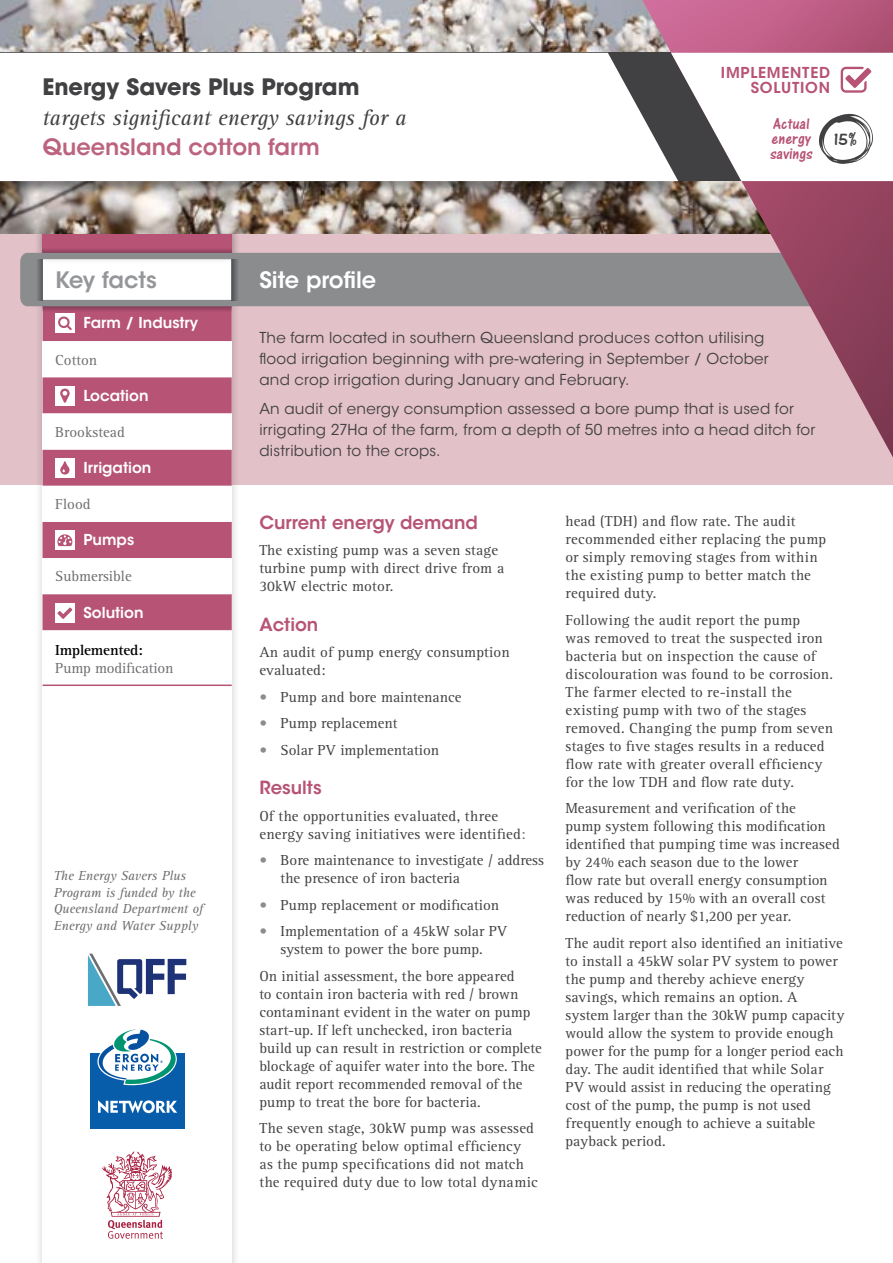
<style>
.page{position:relative;width:893px;height:1263px;background:#fff}
.page>*{position:absolute;margin:0;border:0;box-sizing:border-box;transform-origin:0 0}
.t1{font:italic 22.5px "Rotis Serif";color:#414042}
.t2{font:700 22.5px "ITC Avant Garde Std";color:#414042}
.t3{font:600 22.5px "ITC Avant Garde Std";color:#bc637f}
.t4{font:600 22.5px "ITC Avant Garde Std";color:#fff}
.t5{font:600 22.5px "ITC Avant Garde Std";letter-spacing:-.01em;color:#949699}
.t6{font:600 18px "ITC Avant Garde Std";color:#b75375}
.t7{font:17.55px "One Stroke Script Let Plain";color:#414042}
.t8{font:16.5px/15px "One Stroke Script Let Plain";color:#b75375}
.t9{font:15px/18px "Rotis Serif";letter-spacing:.01em;color:#414042}
.t10{font:15px/21px "ITC Avant Garde Std";letter-spacing:.015em;color:#414042}
.t11{font:15px "Rotis Serif";color:#6d6e71}
.t12{font:600 15px "ITC Avant Garde Std";color:#fff}
.t13{font:600 15px "ITC Avant Garde Std";letter-spacing:.05em;color:#b75375}
.t14{font:700 15px "Rotis Serif";letter-spacing:-.01em;color:#000}
.t15{font:italic 13.5px/16.5px "Rotis Serif";color:#6d6e71}
.s1{color:#8a8c8e}
.s2{color:#6d6e71}
</style>
<div class="page">
<div style="left:0;top:227px;width:893px;height:258px;background:#e2c1c8"></div>
<div style="left:35px;top:226px;width:205px;height:1037px;background:#000;opacity:.2"></div>
<div style="left:43px;top:234px;width:189px;height:1029px;background:#fff"></div>
<div style="left:35px;top:216px;width:205px;height:48px;background:#000;opacity:.2"></div>
<div style="left:43px;top:224px;width:189px;height:33px;background:#b75375"></div>
<div style="left:43px;top:313px;width:189px;height:28px;background:#b75375"></div>
<svg style="left:43px;top:377px;width:189px;height:254px;fill:#b75375"></svg>
<hr style="left:43px;top:684px;width:189px;height:2px;background:#b75375">
<div style="left:55px;top:314px;width:20px;height:19px;background:#fff"></div>
<svg style="left:58px;top:316px;width:14px;height:14px"></svg>
<div style="left:55px;top:386px;width:20px;height:19px;background:#fff"></div>
<svg style="left:60px;top:388px;width:10px;height:15px"></svg>
<div style="left:55px;top:458px;width:20px;height:19px;background:#fff"></div>
<svg style="left:60px;top:461px;width:10px;height:14px"></svg>
<div style="left:55px;top:531px;width:20px;height:19px;background:#fff"></div>
<svg style="left:57px;top:534px;width:15px;height:12px"></svg>
<div style="left:55px;top:603px;width:20px;height:19px;background:#fff"></div>
<svg style="left:57px;top:608px;width:15px;height:11px"></svg>
<img style="left:0;top:0;width:635px;height:234px">
<svg style="left:20px;top:253px;width:615px;height:53px;fill:#8a8c8e"></svg>
<svg style="left:34px;top:259px;width:9px;height:41px"></svg>
<svg style="left:232px;top:259px;width:8px;height:41px"></svg>
<svg style="left:43px;top:249px;width:189px;height:4px"></svg>
<svg style="left:43px;top:306px;width:189px;height:7px"></svg>
<div style="left:0;top:52px;width:681px;height:144px;background:#000;opacity:.45"></div>
<svg style="left:0;top:53px;width:635px;height:128px"></svg>
<svg style="left:635px;top:0;width:258px;height:457px"></svg>
<svg style="left:671px;top:53px;width:222px;height:128px"></svg>
<svg style="left:102px;top:1151px;width:70px;height:88px"></svg>
<svg style="left:88px;top:953px;width:98px;height:53px"></svg>
<div style="left:90px;top:1053px;width:94px;height:76px;background:#075daa"></div>
<svg style="left:97px;top:1029px;width:80px;height:57px"></svg>
<svg style="left:98px;top:1100px;width:79px;height:13px"></svg>
<p class="t13" style="left:721px;top:63px;width:111px">Implemented</p>
<h1 class="t2" style="left:43px;top:72px;width:319px">Energy Savers Plus Program</h1>
<p class="t13" style="left:751px;top:78px;width:81px">solution</p>
<h1 class="t1" style="left:43px;top:105px;width:365px">targets significant energy savings for a</h1>
<h1 class="t3" style="left:43px;top:133px;width:279px">Queensland cotton farm</h1>
<p class="t8" style="left:770px;top:116px;width:45px">Actual energy savings</p>
<p class="t7" style="left:834px;top:129px;width:24px">15%</p>
<h1 class="t5" style="left:55px;top:265px;width:103px">Key facts</h1>
<p class="t12" style="left:84px;top:313px;width:116px">Farm / Industry</p>
<p class="t11" style="left:55px;top:351px;width:43px">Cotton</p>
<p class="t12" style="left:84px;top:386px;width:66px">Location</p>
<p class="t11" style="left:55px;top:423px;width:71px">Brookstead</p>
<p class="t12" style="left:84px;top:458px;width:69px">Irrigation</p>
<p class="t11" style="left:55px;top:496px;width:37px">Flood</p>
<p class="t12" style="left:84px;top:530px;width:52px">Pumps</p>
<p class="t11" style="left:55px;top:568px;width:78px">Submersible</p>
<p class="t12" style="left:84px;top:603px;width:62px">Solution</p>
<p class="t14" style="left:55px;top:641px;width:89px">Implemented:</p>
<p class="t11" style="left:55px;top:659px;width:120px">Pump modification</p>
<p class="t15" style="left:54px;top:868px;width:151px">The Energy Savers Plus<br>Program is funded by the<br>Queensland Department of<br>Energy and Water Supply</p>
<h1 class="t4" style="left:259px;top:265px;width:118px">Site profile</h1>
<p class="t10" style="left:259px;top:327px;width:511px">The farm located in southern Queensland produces cotton utilising flood irrigation beginning with pre-watering in September / October and crop irrigation during January and February.</p>
<p class="t10" style="left:259px;top:399px;width:557px">An audit of energy consumption assessed a bore pump that is used for irrigating 27Ha of the farm, from a depth of 50 metres into a head ditch for distribution to the crops.</p>
<p class="t6" style="left:259px;top:511px;width:220px">Current energy demand</p>
<p class="t9" style="left:259px;top:542px;width:246px">The existing pump was a seven stage turbine pump with direct drive from a<br>30kW electric motor.</p>
<p class="t6" style="left:259px;top:613px;width:60px">Action</p>
<p class="t9" style="left:259px;top:644px;width:252px">An audit of pump energy consumption evaluated:</p>
<p class="t9" style="left:259px;top:688px;width:204px"><span class="s1">•</span> Pump and bore maintenance</p>
<p class="t9" style="left:259px;top:715px;width:140px"><span class="s1">•</span> Pump replacement</p>
<p class="t9" style="left:259px;top:741px;width:181px"><span class="s1">•</span> Solar PV implementation</p>
<p class="t6" style="left:259px;top:776px;width:64px">Results</p>
<p class="t9" style="left:259px;top:807px;width:268px">Of the opportunities evaluated, three energy saving initiatives were identified<span class="s2">:</span></p>
<p class="t9" style="left:281px;top:851px;width:265px;text-indent:-21px"><span class="s1">•</span> Bore maintenance to investigate / address the presence of iron bacteria</p>
<p class="t9" style="left:259px;top:896px;width:241px"><span class="s1">•</span> Pump replacement or modification</p>
<p class="t9" style="left:259px;top:922px;width:249px;text-align:center"><span class="s1">•</span> Implementation of a 45kW solar PV system to power the bore pump.</p>
<p class="t9" style="left:259px;top:967px;width:284px">On initial assessment, the bore appeared<br>to contain iron bacteria with red / brown contaminant evident in the water on pump start-up. If left unchecked, iron bacteria build up can result in restriction or complete blockage of aquifer water into the bore. The audit report recommended removal of the pump to treat the bore for bacteria.</p>
<p class="t9" style="left:259px;top:1119px;width:280px">The seven stage, 30kW pump was assessed to be operating below optimal efficiency as the pump specifications did not match the required duty due to low total dynamic</p>
<p class="t9" style="left:566px;top:513px;width:262px">head (TDH) and flow rate. The audit recommended either replacing the pump or simply removing stages from within the existing pump to better match the required duty.</p>
<p class="t9" style="left:566px;top:611px;width:269px">Following the audit report the pump<br>was removed to treat the suspected iron bacteria but on inspection the cause of discolouration was found to be corrosion.<br>The farmer elected to re-install the existing pump with two of the stages removed. Changing the pump from seven stages to five stages results in a reduced flow rate with greater overall efficiency for the low TDH and flow rate duty.</p>
<p class="t9" style="left:566px;top:800px;width:276px">Measurement and verification of the<br>pump system following this modification identified that pumping time was increased by 24% each season due to the lower<br>flow rate but overall energy consumption was reduced by 15% with an overall cost reduction of nearly $1,200 per year.</p>
<p class="t9" style="left:566px;top:934px;width:280px">The audit report also identified an initiative to install a 45kW solar PV system to power the pump and thereby achieve energy savings, which remains an option. A system larger than the 30kW pump capacity would allow the system to provide enough power for the pump for a longer period each day. The audit identified that while Solar PV would assist in reducing the operating cost of the pump, the pump is not used frequently enough to achieve a suitable payback period.</p>
</div>
